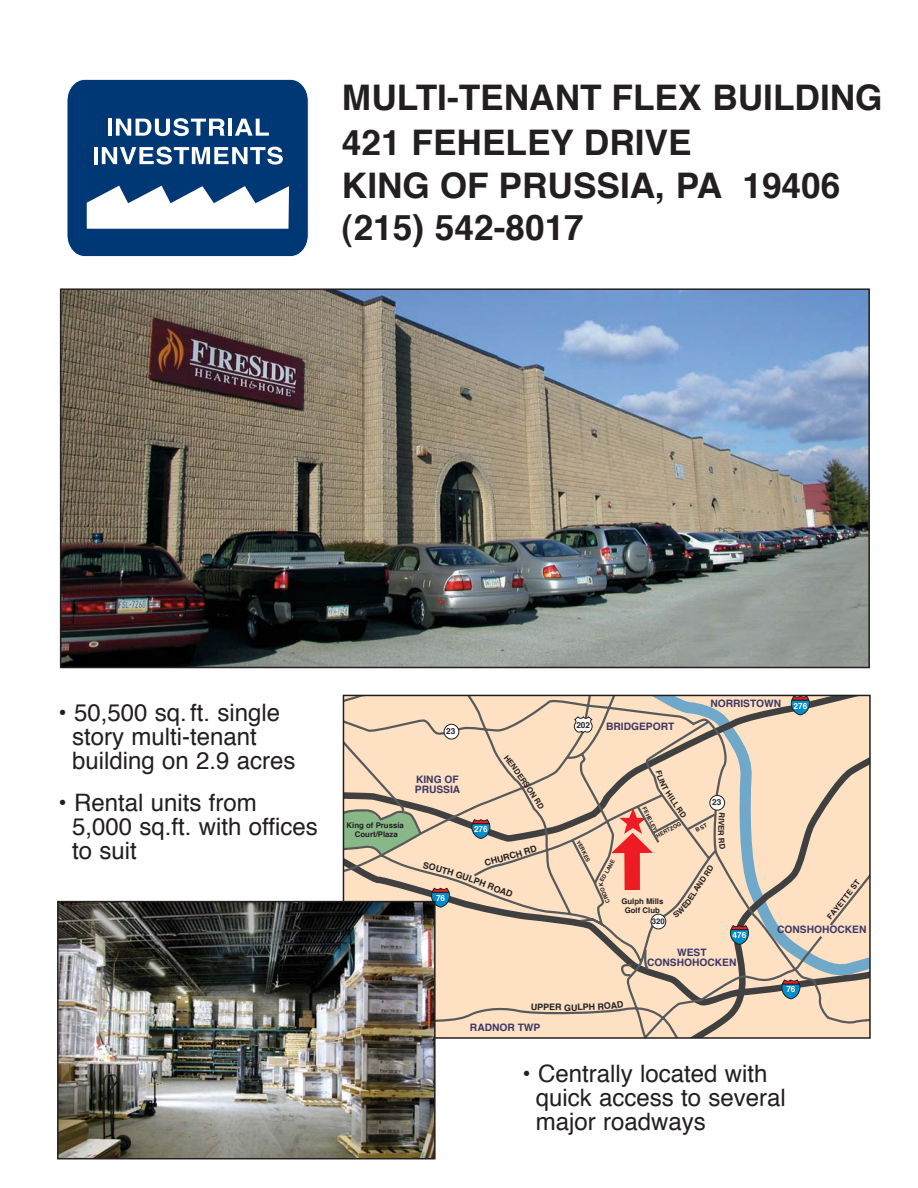
<style>
.page{position:relative;width:918px;height:1188px;background:#fff}
.page>*{position:absolute;margin:0;border:0;box-sizing:border-box;transform-origin:0 0}
.t1{font:700 35.25px/45.5px "Helvetica";color:#231f20}
.t2{font:24px/24px "Helvetica";color:#231f20}
.t3{font:700 10.2px/10.2px "Helvetica";color:#3d3764;text-align:center}
.t4{font:700 9px "Helvetica";color:#231f20}
.t5{font:700 8.25px "Helvetica";color:#fff}
.t6{font:700 8.25px "Helvetica";color:#231f20}
.t7{font:700 7.8px/9px "Helvetica";color:#231f20;text-align:center}
.t8{font:700 5.55px "Helvetica";color:#231f20}
</style>
<div class="page">
<svg style="left:67px;top:79px;width:242px;height:178px"></svg>
<img style="left:63px;top:291px;width:804px;height:374px">
<div style="left:60px;top:288px;width:810px;height:380px;border:2px solid #231f20"></div>
<svg style="left:346px;top:698px;width:522px;height:338px;background:#e7d0b8"></svg>
<svg style="left:791px;top:698px;width:18px;height:17px"></svg>
<div style="left:343px;top:695px;width:528px;height:344px;border:2px solid #231f20"></div>
<img style="left:60px;top:904px;width:373px;height:252px">
<div style="left:57px;top:901px;width:379px;height:258px;border:2px solid #231f20"></div>
<svg style="left:532px;top:1003px;width:29px;height:8px"></svg>
<svg style="left:572px;top:1001px;width:52px;height:10px"></svg>
<svg style="left:343px;top:755px;width:201px;height:152px;background:#d6c5ab"></svg>
<svg style="left:827px;top:913px;width:7px;height:6px"></svg>
<svg style="left:570px;top:770px;width:179px;height:208px;background:#e6c9b2"></svg>
<p class="t1" style="left:342px;top:78px;width:542px">MULTI-TENANT FLEX BUILDING<br>421 FEHELEY DRIVE</p>
<p class="t1" style="left:342px;top:167px;width:500px;line-height:42.3px">KING OF PRUSSIA, PA 19406 (215) 542-8017</p>
<p class="t2" style="left:72px;top:702px;width:225px;text-indent:-14px">• 50,500 sq. ft. single story multi-tenant building on 2.9 acres</p>
<p class="t2" style="left:72px;top:793px;width:247px;text-indent:-14px">• Rental units from<br>5,000 sq.ft. with offices to suit</p>
<p class="t6" style="left:446px;top:728px;width:11px">23</p>
<p class="t6" style="left:576px;top:722px;width:15px">202</p>
<p class="t3" style="left:606px;top:722px;width:70px">BRIDGEPORT</p>
<p class="t3" style="left:710px;top:699px;width:72px">NORRISTOWN</p>
<p class="t5" style="left:794px;top:702px;width:15px">276</p>
<p class="t7" style="left:347px;top:821px;width:59px">King of Prussia<br>Court/Plaza</p>
<p class="t3" style="left:415px;top:775px;width:47px;text-align:left">KING OF<br>PRUSSIA</p>
<p class="t5" style="left:474px;top:826px;width:15px">276</p>
<p class="t5" style="left:436px;top:894px;width:11px">76</p>
<p class="t8" style="left:580px;top:840px;width:17px;rotate:62deg">YERK</p>
<p class="t3" style="left:470px;top:1023px;width:72px">RADNOR TWP</p>
<p class="t4" style="left:564px;top:1004px;width:8px">G</p>
<p class="t8" style="left:646px;top:806px;width:16px;rotate:62deg">FEHE</p>
<p class="t8" style="left:659px;top:832px;width:25px;rotate:-27deg">ERTZOG</p>
<p class="t6" style="left:712px;top:799px;width:11px">23</p>
<p class="t7" style="left:621px;top:898px;width:44px">Gulph Mills<br>Golf Club</p>
<p class="t3" style="left:647px;top:948px;width:91px">WEST<br>CONSHOHOCKEN</p>
<p class="t7" style="left:652px;top:918px;width:14px">320</p>
<p class="t5" style="left:732px;top:932px;width:16px">476</p>
<p class="t7" style="left:842px;top:896px;width:24px;rotate:-52deg">TE ST</p>
<p class="t7" style="left:829px;top:912px;width:22px;rotate:-51deg">AYET</p>
<p class="t3" style="left:777px;top:926px;width:91px">CONSHOHOCKEN</p>
<p class="t5" style="left:786px;top:986px;width:11px">76</p>
<p class="t2" style="left:536px;top:1063px;width:252px;text-indent:-14px">• Centrally located with quick access to several major roadways</p>
</div>
